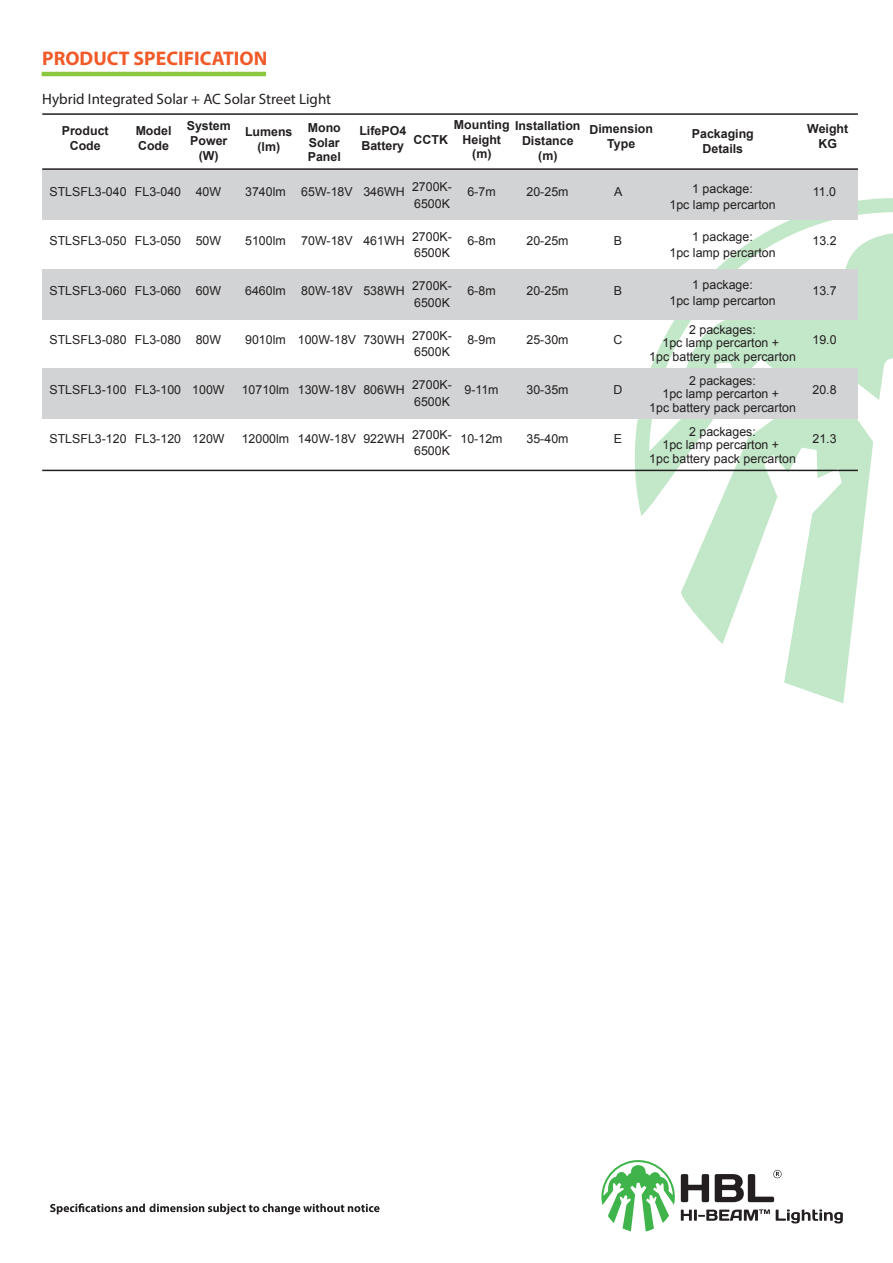
<style>
.page{position:relative;width:893px;height:1263px;background:#fff}
.page>*{position:absolute;margin:0;border:0;box-sizing:border-box;transform-origin:0 0}
.t1{font:700 19.8px "Myriad Pro";color:#f15a29}
.t2{font:15px "Myriad Pro";color:#231f20}
.t3{font:12.45px/16.5px "Arial";color:#231f20}
.t4{font:700 12.45px/14.9px "Arial";color:#231f20;text-align:center}
</style>
<div class="page">
<svg style="left:635px;top:198px;width:258px;height:505px"></svg>
<svg style="left:50px;top:1203px;width:330px;height:11px"></svg>
<svg style="left:601px;top:1160px;width:74px;height:71px"></svg>
<svg style="left:681px;top:1174px;width:28px;height:28px"></svg>
<svg style="left:776px;top:1209px;width:67px;height:14px"></svg>
<svg style="left:681px;top:1209px;width:89px;height:12px"></svg>
<svg style="left:715px;top:1170px;width:67px;height:32px"></svg>
<hr style="left:42px;top:72px;width:224px;height:4px;background:#8dc63f">
<div style="left:42px;top:169px;width:816px;height:50px;background:#d1d3d4"></div>
<div style="left:42px;top:270px;width:816px;height:50px;background:#d1d3d4"></div>
<div style="left:42px;top:369px;width:816px;height:50px;background:#d1d3d4"></div>
<hr style="left:42px;top:113px;width:816px;height:2px;background:#231f20">
<hr style="left:42px;top:168px;width:816px;height:2px;background:#231f20">
<hr style="left:42px;top:470px;width:816px;height:1px;background:#231f20">
<h1 class="t1" style="left:42px;top:46px;width:226px">PRODUCT SPECIFICATION</h1>
<p class="t2" style="left:42px;top:90px;width:290px">Hybrid Integrated Solar + AC Solar Street Light</p>
<p class="t4" style="left:62px;top:123px;width:48px">Product<br>Code</p>
<p class="t4" style="left:136px;top:123px;width:37px;text-align:left">Model<br>Code</p>
<p class="t4" style="left:187px;top:119px;width:46px">System<br>Power (W)</p>
<p class="t3" style="left:49px;top:183px;width:79px">STLSFL3-040</p>
<p class="t3" style="left:135px;top:183px;width:48px">FL3-040</p>
<p class="t3" style="left:196px;top:183px;width:27px">40W</p>
<p class="t3" style="left:49px;top:233px;width:79px">STLSFL3-050</p>
<p class="t3" style="left:135px;top:233px;width:48px">FL3-050</p>
<p class="t3" style="left:196px;top:233px;width:27px">50W</p>
<p class="t3" style="left:49px;top:282px;width:79px">STLSFL3-060</p>
<p class="t3" style="left:135px;top:282px;width:48px">FL3-060</p>
<p class="t3" style="left:196px;top:282px;width:27px">60W</p>
<p class="t3" style="left:49px;top:332px;width:79px">STLSFL3-080</p>
<p class="t3" style="left:135px;top:332px;width:48px">FL3-080</p>
<p class="t3" style="left:196px;top:332px;width:27px">80W</p>
<p class="t3" style="left:49px;top:381px;width:79px">STLSFL3-100</p>
<p class="t3" style="left:135px;top:381px;width:48px">FL3-100</p>
<p class="t3" style="left:192px;top:381px;width:34px">100W</p>
<p class="t3" style="left:49px;top:431px;width:79px">STLSFL3-120</p>
<p class="t3" style="left:135px;top:431px;width:48px">FL3-120</p>
<p class="t3" style="left:192px;top:431px;width:34px">120W</p>
<p class="t4" style="left:454px;top:117px;width:57px">Mounting<br>Height (m)</p>
<p class="t3" style="left:467px;top:183px;width:30px">6-7m</p>
<p class="t4" style="left:515px;top:119px;width:67px">Installation<br>Distance (m)</p>
<p class="t4" style="left:692px;top:126px;width:63px">Packaging<br>Details</p>
<p class="t3" style="left:527px;top:183px;width:43px">20-25m</p>
<p class="t4" style="left:245px;top:125px;width:49px">Lumens (lm)</p>
<p class="t4" style="left:308px;top:120px;width:35px;text-align:justify">Mono Solar Panel</p>
<p class="t3" style="left:301px;top:183px;width:53px">65W-18V</p>
<p class="t4" style="left:590px;top:122px;width:65px">Dimension<br>Type</p>
<p class="t3" style="left:614px;top:183px;width:10px">A</p>
<p class="t4" style="left:359px;top:123px;width:48px;text-align:left">LifePO4<br>Battery</p>
<p class="t3" style="left:363px;top:183px;width:43px">346WH</p>
<p class="t4" style="left:414px;top:132px;width:36px">CCTK</p>
<p class="t3" style="left:412px;top:179px;width:41px">2700K-<br>6500K</p>
<p class="t3" style="left:412px;top:228px;width:41px">2700K-<br>6500K</p>
<p class="t3" style="left:412px;top:278px;width:41px">2700K-<br>6500K</p>
<p class="t3" style="left:412px;top:327px;width:41px">2700K-<br>6500K</p>
<p class="t3" style="left:412px;top:377px;width:41px">2700K-<br>6500K</p>
<p class="t3" style="left:412px;top:426px;width:41px">2700K-<br>6500K</p>
<p class="t3" style="left:669px;top:180px;width:108px;text-align:center">1 package:<br>1pc lamp percarton</p>
<p class="t3" style="left:669px;top:228px;width:108px;text-align:center">1 package:<br>1pc lamp percarton</p>
<p class="t3" style="left:669px;top:276px;width:108px;text-align:center">1 package:<br>1pc lamp percarton</p>
<p class="t3" style="left:649px;top:323px;width:148px;line-height:13.5px;text-align:center">2 packages:<br>1pc lamp percarton +<br>1pc battery pack percarton</p>
<p class="t3" style="left:649px;top:374px;width:148px;line-height:13.5px;text-align:center">2 packages:<br>1pc lamp percarton +<br>1pc battery pack percarton</p>
<p class="t3" style="left:649px;top:425px;width:148px;line-height:13.5px;text-align:center">2 packages:<br>1pc lamp percarton +<br>1pc battery pack percarton</p>
<p class="t3" style="left:245px;top:183px;width:42px">3740lm</p>
<p class="t3" style="left:527px;top:233px;width:43px">20-25m</p>
<p class="t3" style="left:467px;top:233px;width:30px">6-8m</p>
<p class="t3" style="left:301px;top:233px;width:53px">70W-18V</p>
<p class="t3" style="left:363px;top:233px;width:43px">461WH</p>
<p class="t3" style="left:245px;top:233px;width:42px">5100lm</p>
<p class="t3" style="left:614px;top:233px;width:10px">B</p>
<p class="t3" style="left:527px;top:282px;width:43px">20-25m</p>
<p class="t3" style="left:467px;top:282px;width:30px">6-8m</p>
<p class="t3" style="left:301px;top:282px;width:53px">80W-18V</p>
<p class="t3" style="left:363px;top:282px;width:43px">538WH</p>
<p class="t3" style="left:245px;top:282px;width:42px">6460lm</p>
<p class="t3" style="left:614px;top:282px;width:10px">B</p>
<p class="t3" style="left:613px;top:332px;width:10px">C</p>
<p class="t3" style="left:527px;top:332px;width:43px">25-30m</p>
<p class="t3" style="left:467px;top:332px;width:30px">8-9m</p>
<p class="t3" style="left:298px;top:332px;width:60px">100W-18V</p>
<p class="t3" style="left:363px;top:332px;width:43px">730WH</p>
<p class="t3" style="left:245px;top:332px;width:42px">9010lm</p>
<p class="t3" style="left:527px;top:381px;width:43px">30-35m</p>
<p class="t3" style="left:464px;top:381px;width:36px">9-11m</p>
<p class="t3" style="left:298px;top:381px;width:60px">130W-18V</p>
<p class="t3" style="left:363px;top:381px;width:43px">806WH</p>
<p class="t3" style="left:242px;top:381px;width:49px">10710lm</p>
<p class="t3" style="left:613px;top:381px;width:10px">D</p>
<p class="t3" style="left:527px;top:431px;width:43px">35-40m</p>
<p class="t3" style="left:461px;top:431px;width:43px">10-12m</p>
<p class="t3" style="left:298px;top:431px;width:60px">140W-18V</p>
<p class="t3" style="left:363px;top:431px;width:43px">922WH</p>
<p class="t3" style="left:242px;top:431px;width:49px">12000lm</p>
<p class="t3" style="left:614px;top:431px;width:10px">E</p>
<p class="t4" style="left:807px;top:122px;width:43px">Weight<br>KG</p>
<p class="t3" style="left:813px;top:183px;width:25px">11.0</p>
<p class="t3" style="left:812px;top:233px;width:26px">13.2</p>
<p class="t3" style="left:812px;top:282px;width:26px">13.7</p>
<p class="t3" style="left:812px;top:332px;width:26px">19.0</p>
<p class="t3" style="left:812px;top:381px;width:26px">20.8</p>
<p class="t3" style="left:812px;top:431px;width:26px">21.3</p>
</div>
